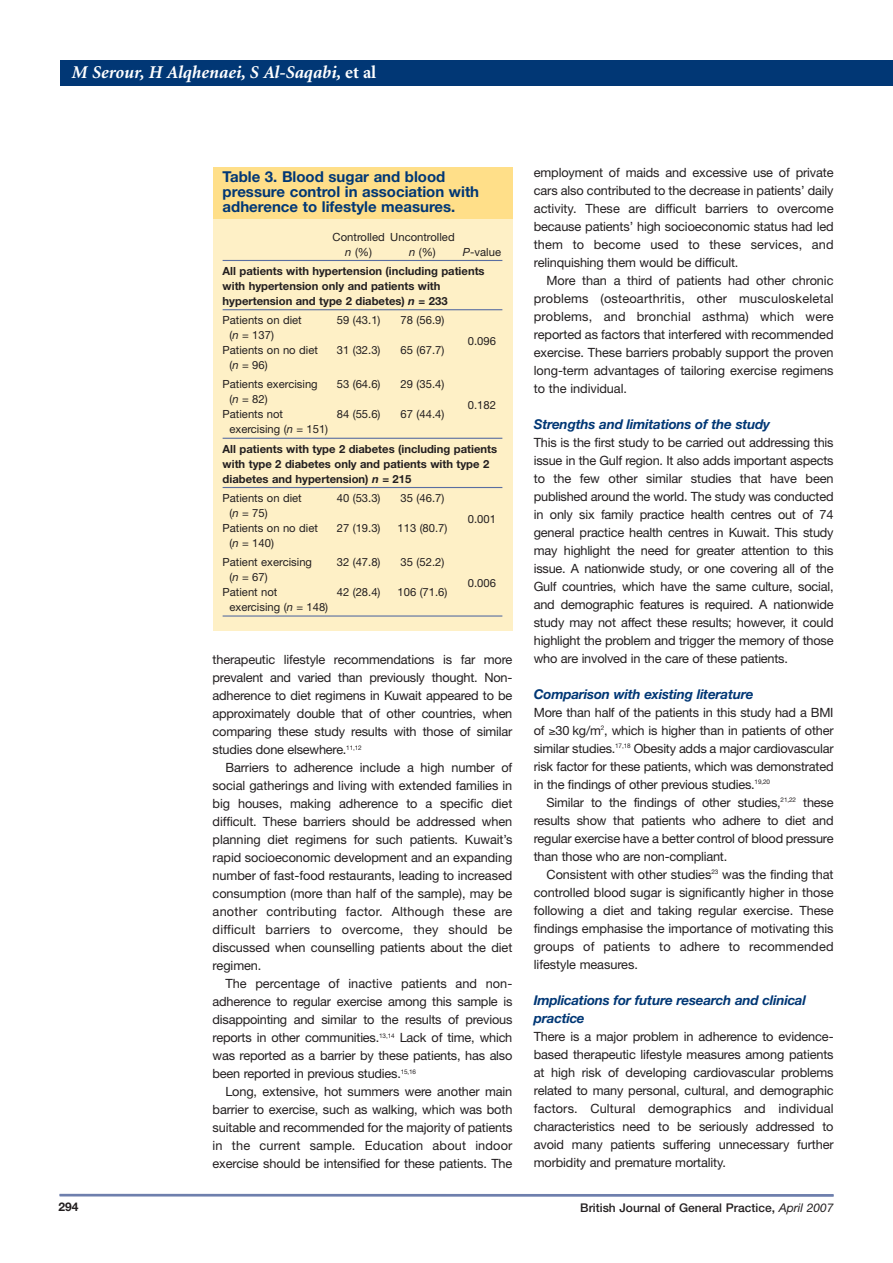
<style>
.page{position:relative;width:893px;height:1263px;background:#fff}
.page>*{position:absolute;margin:0;border:0;box-sizing:border-box;transform-origin:0 0}
.t1{font:italic 700 18px "Minion";color:#fff}
.t2{font:700 15px/15px "Helvetica Neue";color:#013775}
.t3{font:italic 700 13.5px/18px "Helvetica Neue";letter-spacing:-.015em;color:#013775}
.t4{font:12.75px/18px "Helvetica Neue";letter-spacing:-.01em;color:#231f20;text-align:justify}
.t5{font:500 12px "Helvetica Neue";color:#231f20}
.t6{font:700 12px "Helvetica Neue";color:#231f20}
.t7{font:11.25px/15px "Helvetica Neue";color:#231f20}
.t8{font:700 11.25px/19.2px "Helvetica Neue";color:#231f20}
.s1{font-style:normal}
.s2{font-style:italic}
.s3{font-weight:400;font-style:italic}
.s4{font-weight:400}
</style>
<div class="page">
<hr style="left:60px;top:1194px;width:774px;height:3px;background:#6e7fad">
<div style="left:60px;top:60px;width:833px;height:25px;background:#013775"></div>
<div style="left:213px;top:167px;width:299px;height:464px;background:#fef0c6"></div>
<hr style="left:223px;top:260px;width:279px;height:1px;background:#596ea1">
<hr style="left:223px;top:309px;width:279px;height:1px;background:#596ea1">
<hr style="left:223px;top:438px;width:279px;height:1px;background:#596ea1">
<hr style="left:223px;top:487px;width:279px;height:1px;background:#596ea1">
<hr style="left:223px;top:615px;width:279px;height:2px;background:#596ea1">
<div style="left:213px;top:167px;width:299px;height:51px;background:#ffdf89"></div>
<h1 class="t1" style="left:72px;top:65px;width:306px">M Serour, H Alqhenaei, S Al-Saqabi, <span class="s1">et al</span></h1>
<p class="t2" style="left:223px;top:170px;width:258px">Table 3. Blood sugar and blood pressure control in association with adherence to lifestyle measures.</p>
<p class="t7" style="left:345px;top:230px;width:111px;text-indent:-13px">Controlled Uncontrolled <span class="s2">n</span> (%)</p>
<p class="t7" style="left:409px;top:245px;width:28px"><span class="s2">n</span> (%)</p>
<p class="t8" style="left:223px;top:243px;width:280px;text-indent:240px"><span class="s3">P</span><span class="s4">-value<br></span>All patients with hypertension (including patients</p>
<p class="t8" style="left:223px;top:279px;width:226px;line-height:15px">with hypertension only and patients with hypertension and type 2 diabetes) <span class="s2">n</span> = 233</p>
<p class="t7" style="left:223px;top:314px;width:81px">Patients on diet</p>
<p class="t7" style="left:337px;top:314px;width:45px">59 (43.1)</p>
<p class="t7" style="left:401px;top:314px;width:45px">78 (56.9)</p>
<p class="t7" style="left:223px;top:329px;width:97px;text-indent:7px">(<span class="s2">n</span> = 137)<br>Patients on no diet</p>
<p class="t7" style="left:468px;top:335px;width:30px">0.096</p>
<p class="t7" style="left:337px;top:344px;width:45px">31 (32.3)</p>
<p class="t7" style="left:401px;top:344px;width:45px">65 (67.7)</p>
<p class="t7" style="left:223px;top:357px;width:97px;line-height:19.2px;text-indent:7px">(<span class="s2">n</span> = 96)<br>Patients exercising</p>
<p class="t7" style="left:337px;top:378px;width:45px">53 (64.6)</p>
<p class="t7" style="left:401px;top:378px;width:45px">29 (35.4)</p>
<p class="t7" style="left:223px;top:393px;width:62px;text-indent:7px">(<span class="s2">n</span> = 82)<br>Patients not</p>
<p class="t7" style="left:468px;top:399px;width:30px">0.182</p>
<p class="t8" style="left:223px;top:421px;width:276px;text-indent:7px"><span class="s4">exercising (</span><span class="s3">n</span> <span class="s4">= 151)<br></span>All patients with type 2 diabetes (including patients</p>
<p class="t8" style="left:223px;top:457px;width:268px;line-height:15px">with type 2 diabetes only and patients with type 2 diabetes and hypertension) <span class="s2">n</span> = 215</p>
<p class="t7" style="left:223px;top:491px;width:81px">Patients on diet</p>
<p class="t7" style="left:337px;top:491px;width:45px">40 (53.3)</p>
<p class="t7" style="left:401px;top:491px;width:45px">35 (46.7)</p>
<p class="t7" style="left:223px;top:506px;width:97px;text-indent:7px">(<span class="s2">n</span> = 75)<br>Patients on no diet</p>
<p class="t7" style="left:337px;top:408px;width:45px">84 (55.6)</p>
<p class="t7" style="left:401px;top:408px;width:45px">67 (44.4)</p>
<p class="t7" style="left:468px;top:512px;width:30px">0.001</p>
<p class="t7" style="left:337px;top:521px;width:45px">27 (19.3)</p>
<p class="t7" style="left:397px;top:521px;width:51px">113 (80.7)</p>
<p class="t7" style="left:223px;top:534px;width:91px;line-height:19.2px;text-indent:7px">(<span class="s2">n</span> = 140)<br>Patient exercising</p>
<p class="t7" style="left:223px;top:571px;width:56px;text-align:center">(<span class="s2">n</span> = 67)<br>Patient not</p>
<p class="t7" style="left:229px;top:601px;width:100px">exercising (<span class="s2">n</span> = 148)</p>
<p class="t7" style="left:337px;top:556px;width:45px">32 (47.8)</p>
<p class="t7" style="left:401px;top:556px;width:45px">35 (52.2)</p>
<p class="t7" style="left:337px;top:586px;width:45px">42 (28.4)</p>
<p class="t7" style="left:397px;top:586px;width:51px">106 (71.6)</p>
<p class="t7" style="left:468px;top:577px;width:30px">0.006</p>
<p class="t4" style="left:213px;top:652px;width:301px">therapeutic lifestyle recommendations is far more prevalent and varied than previously thought. Non&shy;adherence to diet regimens in Kuwait appeared to be approximately double that of other countries, when comparing these study results with those of similar studies done elsewhere.<sup>11,12</sup></p>
<p class="t4" style="left:213px;top:760px;width:301px;text-indent:13px">Barriers to adherence include a high number of social gatherings and living with extended families in big houses, making adherence to a specific diet difficult. These barriers should be addressed when planning diet regimens for such patients. Kuwait’s rapid socioeconomic development and an expanding number of fast-food restaurants, leading to increased consumption (more than half of the sample), may be another contributing factor. Although these are difficult barriers to overcome, they should be discussed when counselling patients about the diet regimen.</p>
<p class="t4" style="left:213px;top:976px;width:301px;text-indent:13px">The percentage of inactive patients and non&shy;adherence to regular exercise among this sample is disappointing and similar to the results of previous reports in other communities.<sup>13,14</sup> Lack of time, which was reported as a barrier by these patients, has also been reported in previous studies.<sup>15,16</sup></p>
<p class="t4" style="left:213px;top:1084px;width:301px;text-indent:13px">Long, extensive, hot summers were another main barrier to exercise, such as walking, which was both suitable and recommended for the majority of patients in the current sample. Education about indoor exercise should be intensified for these patients. The</p>
<p class="t4" style="left:534px;top:164px;width:301px">employment of maids and excessive use of private cars also contributed to the decrease in patients’ daily activity. These are difficult barriers to overcome because patients’ high socioeconomic status had led them to become used to these services, and relinquishing them would be difficult.</p>
<p class="t4" style="left:534px;top:272px;width:301px;text-indent:13px">More than a third of patients had other chronic problems (osteoarthritis, other musculoskeletal problems, and bronchial asthma) which were reported as factors that interfered with recommended exercise. These barriers probably support the proven long-term advantages of tailoring exercise regimens to the individual.</p>
<p class="t3" style="left:534px;top:416px;width:238px">Strengths and limitations of the study</p>
<p class="t4" style="left:534px;top:434px;width:301px">This is the first study to be carried out addressing this issue in the Gulf region. It also adds important aspects to the few other similar studies that have been published around the world. The study was conducted in only six family practice health centres out of 74 general practice health centres in Kuwait. This study may highlight the need for greater attention to this issue. A nationwide study, or one covering all of the Gulf countries, which have the same culture, social, and demographic features is required. A nationwide study may not affect these results; however, it could highlight the problem and trigger the memory of those who are involved in the care of these patients.</p>
<p class="t3" style="left:534px;top:686px;width:221px">Comparison with existing literature</p>
<p class="t4" style="left:534px;top:704px;width:301px">More than half of the patients in this study had a BMI of ≥30 kg/m<sup>2</sup>, which is higher than in patients of other similar studies.<sup>17,18</sup> Obesity adds a major cardiovascular risk factor for these patients, which was demonstrated in the findings of other previous studies.<sup>19,20</sup></p>
<p class="t4" style="left:534px;top:794px;width:301px;text-indent:13px">Similar to the findings of other studies,<sup>21,22</sup> these results show that patients who adhere to diet and regular exercise have a better control of blood pressure than those who are non-compliant.</p>
<p class="t4" style="left:534px;top:866px;width:301px;text-indent:13px">Consistent with other studies<sup>23</sup> was the finding that controlled blood sugar is significantly higher in those following a diet and taking regular exercise. These findings emphasise the importance of motivating this groups of patients to adhere to recommended lifestyle measures.</p>
<p class="t3" style="left:534px;top:992px;width:274px">Implications for future research and clinical practice</p>
<p class="t4" style="left:534px;top:1028px;width:301px">There is a major problem in adherence to evidence&shy;based therapeutic lifestyle measures among patients at high risk of developing cardiovascular problems related to many personal, cultural, and demographic factors. Cultural demographics and individual characteristics need to be seriously addressed to avoid many patients suffering unnecessary further morbidity and premature mortality.</p>
<p class="t6" style="left:58px;top:1202px;width:22px">294</p>
<p class="t5" style="left:580px;top:1203px;width:255px">British Journal of General Practice, <span class="s3">April 2007</span></p>
</div>
